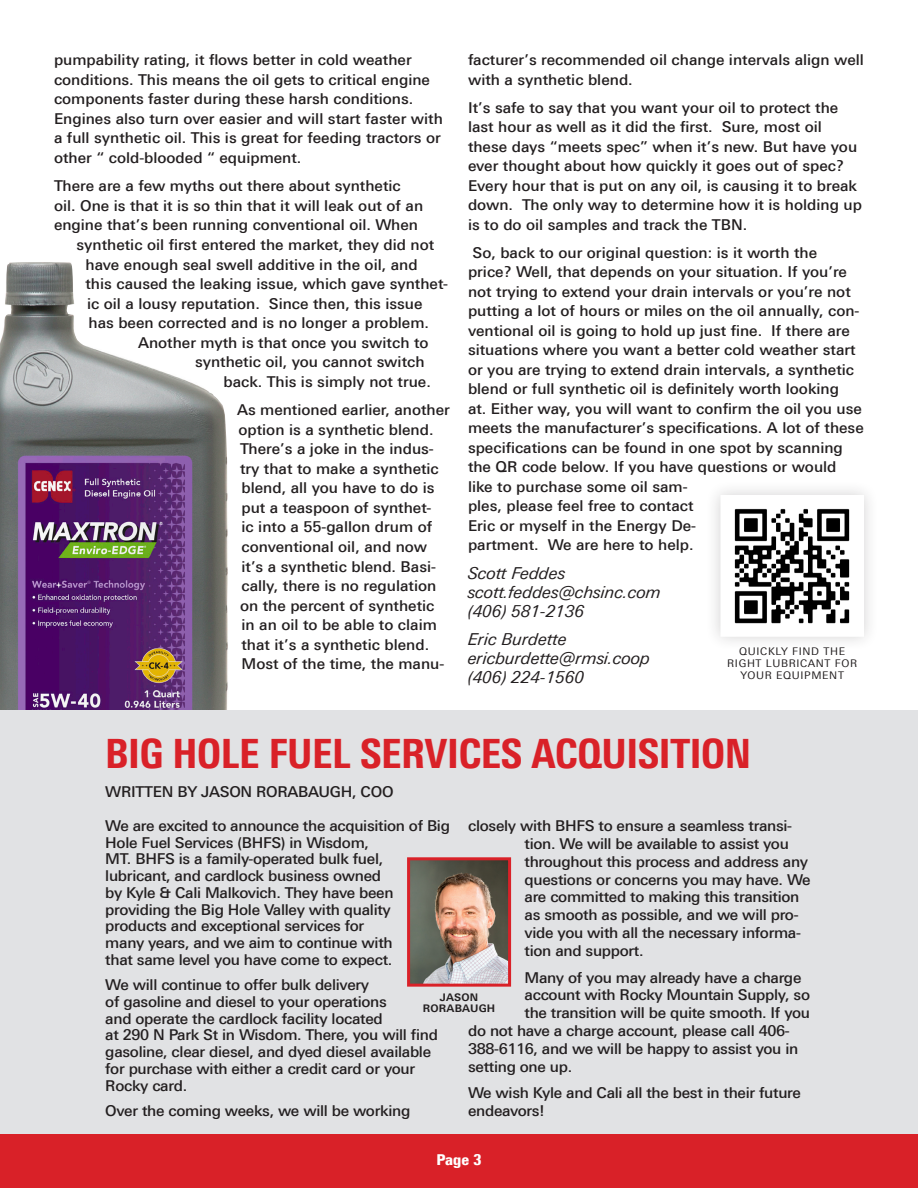
<style>
.page{position:relative;width:918px;height:1188px;background:#fff}
.page>*{position:absolute;margin:0;border:0;box-sizing:border-box;transform-origin:0 0}
.Headline{font:800 condensed 40.5px "Univers Next Pro";letter-spacing:-.01em;color:#d92128}
.Body_Copy{font:italic 16.5px "Univers Next Pro";color:#231f20}
.Body_Copy-2{font:500 15px/19.5px "Univers Next Pro";color:#231f20}
.Body_Copy-3{font:500 15px/16.8px "Univers Next Pro";letter-spacing:-.02em;color:#231f20}
.t1{font:900 condensed 15px "Univers Next Pro";color:#fff}
.TW_Caption{font:10.5px/12px "Univers Next Pro";letter-spacing:.06em;color:#231f20;text-align:center}
.Author_Name{font:700 10.5px/11.4px "Univers Next Pro";letter-spacing:.02em;color:#231f20;text-align:center}
</style>
<div class="page">
<div style="left:0;top:1134px;width:918px;height:54px;background:#d92128"></div>
<div style="left:0;top:710px;width:918px;height:424px;background:#e1e2e4"></div>
<img style="left:411px;top:861px;width:96px;height:122px">
<div style="left:407px;top:857px;width:104px;height:130px;border:3px solid #d92128"></div>
<img style="left:0;top:262px;width:228px;height:448px">
<div style="left:705px;top:480px;width:174px;height:172px;background:#231f20;opacity:.2"></div>
<img style="left:733px;top:508px;width:118px;height:116px">
<p class="Body_Copy-2" style="left:54px;top:50px;width:390px">pumpability rating, it flows better in cold weather conditions. This means the oil gets to critical engine components faster during these harsh conditions.<br>Engines also turn over easier and will start faster with a full synthetic oil. This is great for feeding tractors or other “ cold-blooded “ equipment.</p>
<p class="Body_Copy-2" style="left:54px;top:176px;width:348px">There are a few myths out there about synthetic</p>
<p class="Body_Copy-2" style="left:54px;top:196px;width:371px">oil. One is that it is so thin that it will leak out of an</p>
<p class="Body_Copy-2" style="left:54px;top:215px;width:366px">engine that’s been running conventional oil. When</p>
<p class="Body_Copy-2" style="left:76px;top:235px;width:359px">synthetic oil first entered the market, they did not</p>
<p class="Body_Copy-2" style="left:86px;top:254px;width:334px">have enough seal swell additive in the oil, and</p>
<p class="Body_Copy-2" style="left:86px;top:274px;width:364px">this caused the leaking issue, which gave synthet-</p>
<p class="Body_Copy-2" style="left:87px;top:293px;width:337px">ic oil a lousy reputation. Since then, this issue</p>
<p class="Body_Copy-2" style="left:88px;top:313px;width:342px">has been corrected and is no longer a problem.</p>
<p class="Body_Copy-2" style="left:138px;top:333px;width:292px">Another myth is that once you switch to</p>
<p class="Body_Copy-2" style="left:195px;top:352px;width:231px">synthetic oil, you cannot switch</p>
<p class="Body_Copy-2" style="left:224px;top:372px;width:209px">back. This is simply not true.</p>
<p class="Body_Copy-2" style="left:237px;top:400px;width:214px">As mentioned earlier, another option is a synthetic blend.<br>There’s a joke in the indus&shy;try that to make a synthetic blend, all you have to do is put a teaspoon of synthet-<br>ic into a 55-gallon drum of conventional oil, and now<br>it’s a synthetic blend. Basi&shy;cally, there is no regulation on the percent of synthetic<br>in an oil to be able to claim that it’s a synthetic blend.<br>Most of the time, the manu-</p>
<p class="Body_Copy-2" style="left:468px;top:50px;width:397px">facturer’s recommended oil change intervals align well with a synthetic blend.</p>
<p class="Body_Copy-2" style="left:468px;top:98px;width:395px">It’s safe to say that you want your oil to protect the last hour as well as it did the first. Sure, most oil these days “meets spec” when it’s new. But have you ever thought about how quickly it goes out of spec?<br>Every hour that is put on any oil, is causing it to break down. The only way to determine how it is holding up is to do oil samples and track the TBN.</p>
<p class="Body_Copy-2" style="left:468px;top:243px;width:397px;text-indent:4px">So, back to our original question: is it worth the price? Well, that depends on your situation. If you’re not trying to extend your drain intervals or you’re not putting a lot of hours or miles on the oil annually, con&shy;ventional oil is going to hold up just fine. If there are situations where you want a better cold weather start or you are trying to extend drain intervals, a synthetic blend or full synthetic oil is definitely worth looking<br>at. Either way, you will want to confirm the oil you use meets the manufacturer’s specifications. A lot of these specifications can be found in one spot by scanning the QR code below. If you have questions or would like to purchase some oil sam-<br>ples, please feel free to contact<br>Eric or myself in the Energy De-<br>partment. We are here to help.</p>
<p class="Body_Copy" style="left:468px;top:563px;width:99px">Scott Feddes</p>
<p class="Body_Copy" style="left:468px;top:582px;width:195px">scott.feddes@chsinc.com</p>
<p class="Body_Copy" style="left:468px;top:601px;width:118px">(406) 581-2136</p>
<p class="Body_Copy" style="left:468px;top:629px;width:100px">Eric Burdette</p>
<p class="Body_Copy" style="left:468px;top:648px;width:184px">ericburdette@rmsi.coop</p>
<p class="Body_Copy" style="left:468px;top:668px;width:118px">(406) 224-1560</p>
<p class="TW_Caption" style="left:727px;top:645px;width:132px">QUICKLY FIND THE<br>RIGHT LUBRICANT FOR<br>YOUR EQUIPMENT</p>
<p class="Headline" style="left:105px;top:730px;width:647px">BIG HOLE FUEL SERVICES ACQUISITION</p>
<p class="Body_Copy-3" style="left:105px;top:783px;width:290px">WRITTEN BY JASON RORABAUGH, COO</p>
<p class="Body_Copy-3" style="left:525px;top:817px;width:288px;line-height:17.9px;text-indent:-57px">closely with BHFS to ensure a seamless transi&shy;tion. We will be available to assist you throughout this process and address any questions or concerns you may have. We are committed to making this transition as smooth as possible, and we will pro&shy;vide you with all the necessary informa&shy;tion and support.</p>
<p class="Body_Copy-3" style="left:525px;top:969px;width:278px">Many of you may already have a charge</p>
<p class="Body_Copy-3" style="left:525px;top:987px;width:287px">account with Rocky Mountain Supply, so</p>
<p class="Body_Copy-3" style="left:525px;top:1005px;width:287px">the transition will be quite smooth. If you</p>
<p class="Body_Copy-3" style="left:468px;top:1022px;width:323px">do not have a charge account, please call 406-</p>
<p class="Body_Copy-3" style="left:468px;top:1040px;width:332px">388-6116, and we will be happy to assist you in</p>
<p class="Body_Copy-3" style="left:468px;top:1058px;width:106px">setting one up.</p>
<p class="Body_Copy-3" style="left:468px;top:1084px;width:334px;line-height:17.9px">We wish Kyle and Cali all the best in their future endeavors!</p>
<p class="Body_Copy-3" style="left:105px;top:817px;width:346px">We are excited to announce the acquisition of Big Hole Fuel Services (BHFS) in Wisdom,<br>MT. BHFS is a family-operated bulk fuel, lubricant, and cardlock business owned<br>by Kyle &amp; Cali Malkovich. They have been providing the Big Hole Valley with quality products and exceptional services for<br>many years, and we aim to continue with<br>that same level you have come to expect.</p>
<p class="Body_Copy-3" style="left:105px;top:976px;width:334px">We will continue to offer bulk delivery<br>of gasoline and diesel to your operations<br>and operate the cardlock facility located<br>at 290 N Park St in Wisdom. There, you will find gasoline, clear diesel, and dyed diesel available for purchase with either a credit card or your Rocky card.</p>
<p class="Body_Copy-3" style="left:105px;top:1102px;width:307px">Over the coming weeks, we will be working</p>
<p class="Author_Name" style="left:423px;top:991px;width:74px">JASON<br>RORABAUGH</p>
<p class="t1" style="left:437px;top:1150px;width:46px">Page 3</p>
</div>
